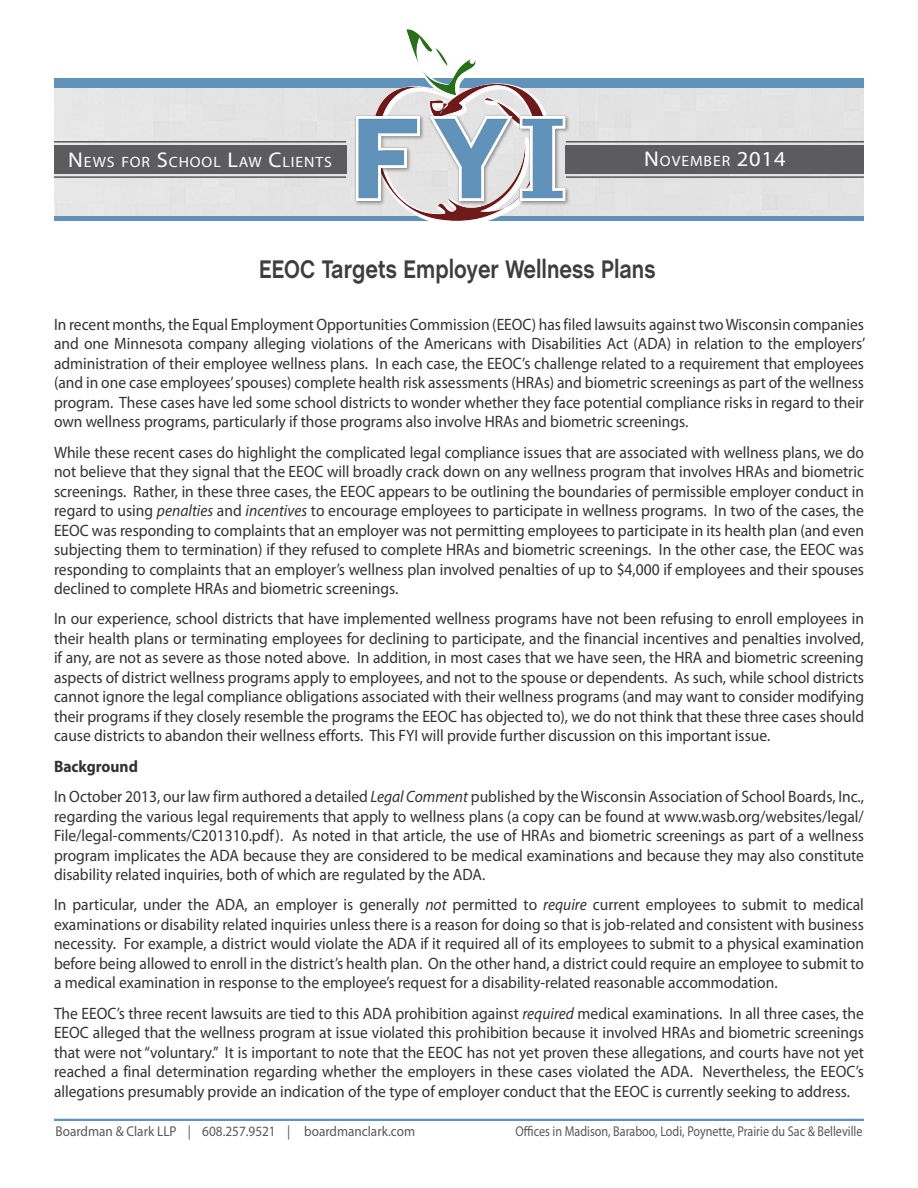
<style>
.page{position:relative;width:918px;height:1188px;background:#fff}
.page>*{position:absolute;margin:0;border:0;box-sizing:border-box;transform-origin:0 0}
.t1{font:900 108px "Bell Gothic Std";color:#6193ba;scale:1.11 1}
.t2{font:700 25.8px "Chalet";color:#3e3e3f;scale:.83 1}
.bod{font:16.5px/19.5px "Myriad Pro";color:#333233;text-align:justify;scale:.94 1}
.bod-2{font:700 16.5px "Myriad Pro";color:#333233;scale:.94 1}
.t3{font:15px "Myriad Pro";letter-spacing:.055em;color:#fff;scale:1.05 1}
.t4{font:14.25px "Myriad Pro";color:#57585a;scale:.85 1}
.t5{font:14.25px "Myriad Pro";color:#57585a;scale:.93 1}
.s1{font-size:21.3px}
.s2{font-style:italic}
</style>
<div class="page">
<div style="left:54px;top:87px;width:810px;height:129px;background:#e4e4e4"></div>
<div style="left:54px;top:216px;width:810px;height:5px;background:#6193ba"></div>
<div style="left:54px;top:78px;width:810px;height:9px;background:#6193ba"></div>
<img style="left:406px;top:29px;width:70px;height:54px">
<div style="left:255px;top:83px;width:442px;height:155px;background:#231f20;opacity:.75"></div>
<div style="left:54px;top:145px;width:292px;height:29px;background:#5c5c5f"></div>
<hr style="left:566px;top:176px;width:298px;height:2px;background:#57585a">
<hr style="left:566px;top:141px;width:298px;height:2px;background:#57585a">
<div style="left:566px;top:145px;width:298px;height:29px;background:#5c5c5f"></div>
<hr style="left:54px;top:141px;width:292px;height:2px;background:#57585a">
<hr style="left:54px;top:176px;width:292px;height:2px;background:#57585a">
<hr style="left:54px;top:1119px;width:810px;height:2px;background:#6193ba">
<h1 class="t1" style="left:349px;top:96px;width:197px">FYI</h1>
<p class="t3" style="left:68px;top:152px;width:252px"><span class="s1">N</span>EWS FOR <span class="s1">S</span>CHOOL <span class="s1">L</span>AW <span class="s1">C</span>LIENTS</p>
<p class="t3" style="left:644px;top:152px;width:136px"><span class="s1">N</span>OVEMBER <span class="s1">2014</span></p>
<p class="t2" style="left:259px;top:254px;width:479px">EEOC Targets Employer Wellness Plans</p>
<p class="bod" style="left:54px;top:314px;width:865px">In recent months, the Equal Employment Opportunities Commission (EEOC) has filed lawsuits against two Wisconsin companies and one Minnesota company alleging violations of the Americans with Disabilities Act (ADA) in relation to the employers’ administration of their employee wellness plans. In each case, the EEOC’s challenge related to a requirement that employees (and in one case employees’ spouses) complete health risk assessments (HRAs) and biometric screenings as part of the wellness program. These cases have led some school districts to wonder whether they face potential compliance risks in regard to their own wellness programs, particularly if those programs also involve HRAs and biometric screenings.</p>
<p class="bod" style="left:54px;top:442px;width:863px">While these recent cases do highlight the complicated legal compliance issues that are associated with wellness plans, we do not believe that they signal that the EEOC will broadly crack down on any wellness program that involves HRAs and biometric screenings. Rather, in these three cases, the EEOC appears to be outlining the boundaries of permissible employer conduct in regard to using <span class="s2">penalties</span> and <span class="s2">incentives</span> to encourage employees to participate in wellness programs. In two of the cases, the EEOC was responding to complaints that an employer was not permitting employees to participate in its health plan (and even subjecting them to termination) if they refused to complete HRAs and biometric screenings. In the other case, the EEOC was responding to complaints that an employer’s wellness plan involved penalties of up to $4,000 if employees and their spouses declined to complete HRAs and biometric screenings.</p>
<p class="bod" style="left:54px;top:609px;width:863px">In our experience, school districts that have implemented wellness programs have not been refusing to enroll employees in their health plans or terminating employees for declining to participate, and the financial incentives and penalties involved, if any, are not as severe as those noted above. In addition, in most cases that we have seen, the HRA and biometric screening aspects of district wellness programs apply to employees, and not to the spouse or dependents. As such, while school districts cannot ignore the legal compliance obligations associated with their wellness programs (and may want to consider modifying their programs if they closely resemble the programs the EEOC has objected to), we do not think that these three cases should cause districts to abandon their wellness efforts. This FYI will provide further discussion on this important issue.</p>
<p class="bod-2" style="left:54px;top:755px;width:91px">Background</p>
<p class="bod" style="left:54px;top:787px;width:863px">In October 2013, our law firm authored a detailed <span class="s2">Legal Comment</span> published by the Wisconsin Association of School Boards, Inc., regarding the various legal requirements that apply to wellness plans (a copy can be found at www.wasb.org/websites/legal/ File/legal-comments/C201310.pdf). As noted in that article, the use of HRAs and biometric screenings as part of a wellness program implicates the ADA because they are considered to be medical examinations and because they may also constitute disability related inquiries, both of which are regulated by the ADA.</p>
<p class="bod" style="left:54px;top:895px;width:863px">In particular, under the ADA, an employer is generally <span class="s2">not</span> permitted to <span class="s2">require</span> current employees to submit to medical examinations or disability related inquiries unless there is a reason for doing so that is job-related and consistent with business necessity. For example, a district would violate the ADA if it required all of its employees to submit to a physical examination before being allowed to enroll in the district’s health plan. On the other hand, a district could require an employee to submit to a medical examination in response to the employee’s request for a disability-related reasonable accommodation.</p>
<p class="bod" style="left:54px;top:1003px;width:863px">The EEOC’s three recent lawsuits are tied to this ADA prohibition against <span class="s2">required</span> medical examinations. In all three cases, the EEOC alleged that the wellness program at issue violated this prohibition because it involved HRAs and biometric screenings that were not “voluntary.” It is important to note that the EEOC has not yet proven these allegations, and courts have not yet reached a final determination regarding whether the employers in these cases violated the ADA. Nevertheless, the EEOC’s allegations presumably provide an indication of the type of employer conduct that the EEOC is currently seeking to address.</p>
<p class="t5" style="left:56px;top:1122px;width:388px">Boardman &amp; Clark LLP | 608.257.9521 | boardmanclark.com</p>
<p class="t4" style="left:515px;top:1122px;width:410px">Offices in Madison, Baraboo, Lodi, Poynette, Prairie du Sac &amp; Belleville</p>
</div>
